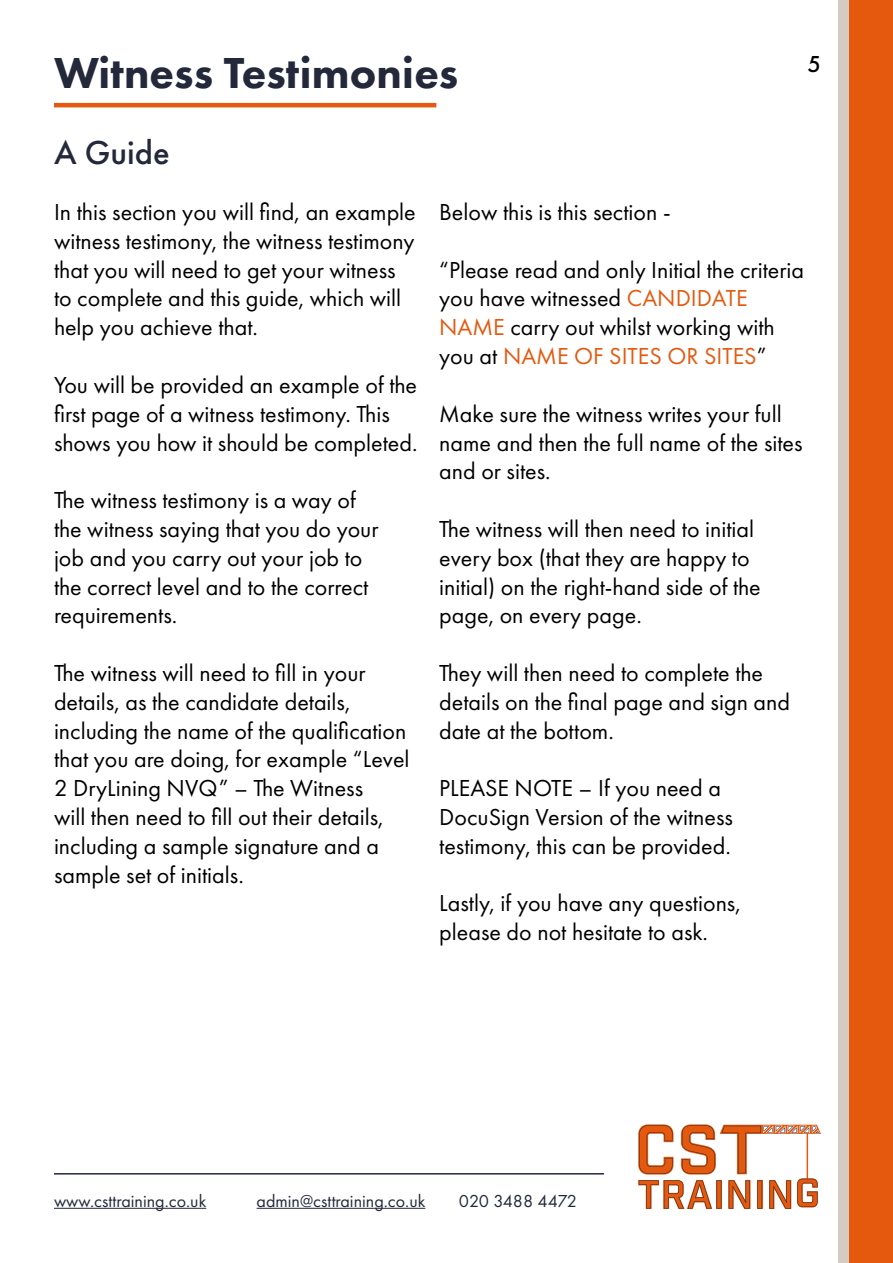
<style>
.page{position:relative;width:893px;height:1263px;background:#fff}
.page>*{position:absolute;margin:0;border:0;box-sizing:border-box;transform-origin:0 0}
.t1{font:800 45px "Futura PT";color:#23293a}
.t2{font:500 34.5px "Futura PT";color:#23293a}
.t3{font:24px/28.8px "Futura PT";color:#000}
.t4{font:500 24px "Futura PT";color:#000}
.t5{font:18px "Futura PT";color:#23293a}
.s1{color:#e5590f}
</style>
<div class="page">
<div style="left:839px;top:0;width:54px;height:1263px;background:#d4ccc3"></div>
<div style="left:849px;top:0;width:44px;height:1263px;background:#e5590f"></div>
<svg style="left:638px;top:1124px;width:183px;height:85px"></svg>
<hr style="left:54px;top:1208px;width:152px;height:1px;background:#23293a">
<hr style="left:257px;top:1208px;width:168px;height:1px;background:#23293a">
<hr style="left:54px;top:1173px;width:550px;height:1px;background:#23293a">
<hr style="left:54px;top:103px;width:382px;height:4px;background:#e5590f">
<h1 class="t1" style="left:54px;top:45px;width:406px">Witness Testimonies</h1>
<p class="t4" style="left:807px;top:50px;width:15px">5</p>
<h2 class="t2" style="left:54px;top:131px;width:117px">A Guide</h2>
<p class="t3" style="left:54px;top:198px;width:363px">In this section you will find, an example witness testimony, the witness testimony that you will need to get your witness to complete and this guide, which will help you achieve that.</p>
<p class="t3" style="left:54px;top:370px;width:365px">You will be provided an example of the first page of a witness testimony. This shows you how it should be completed.</p>
<p class="t3" style="left:54px;top:486px;width:326px">The witness testimony is a way of the witness saying that you do your job and you carry out your job to the correct level and to the correct requirements.</p>
<p class="t3" style="left:54px;top:658px;width:357px">The witness will need to fill in your details, as the candidate details, including the name of the qualification that you are doing, for example “Level 2 DryLining NVQ” – The Witness<br>will then need to fill out their details, including a sample signature and a sample set of initials.</p>
<p class="t3" style="left:439px;top:198px;width:233px">Below this is this section -</p>
<p class="t3" style="left:439px;top:255px;width:366px">“Please read and only Initial the criteria you have witnessed <span class="s1">CANDIDATE NAME</span> carry out whilst working with you at <span class="s1">NAME OF SITES OR SITES</span>”</p>
<p class="t3" style="left:439px;top:399px;width:365px">Make sure the witness writes your full name and then the full name of the sites and or sites.</p>
<p class="t3" style="left:439px;top:514px;width:323px">The witness will then need to initial every box (that they are happy to initial) on the right-hand side of the page, on every page.</p>
<p class="t3" style="left:439px;top:658px;width:352px">They will then need to complete the details on the final page and sign and date at the bottom.</p>
<p class="t3" style="left:439px;top:774px;width:295px">PLEASE NOTE – If you need a<br>DocuSign Version of the witness testimony, this can be provided.</p>
<p class="t3" style="left:439px;top:889px;width:303px">Lastly, if you have any questions, please do not hesitate to ask.</p>
<p class="t5" style="left:54px;top:1190px;width:154px">www.csttraining.co.uk</p>
<p class="t5" style="left:257px;top:1190px;width:170px">admin@csttraining.co.uk</p>
<p class="t5" style="left:459px;top:1190px;width:120px">020 3488 4472</p>
</div>
